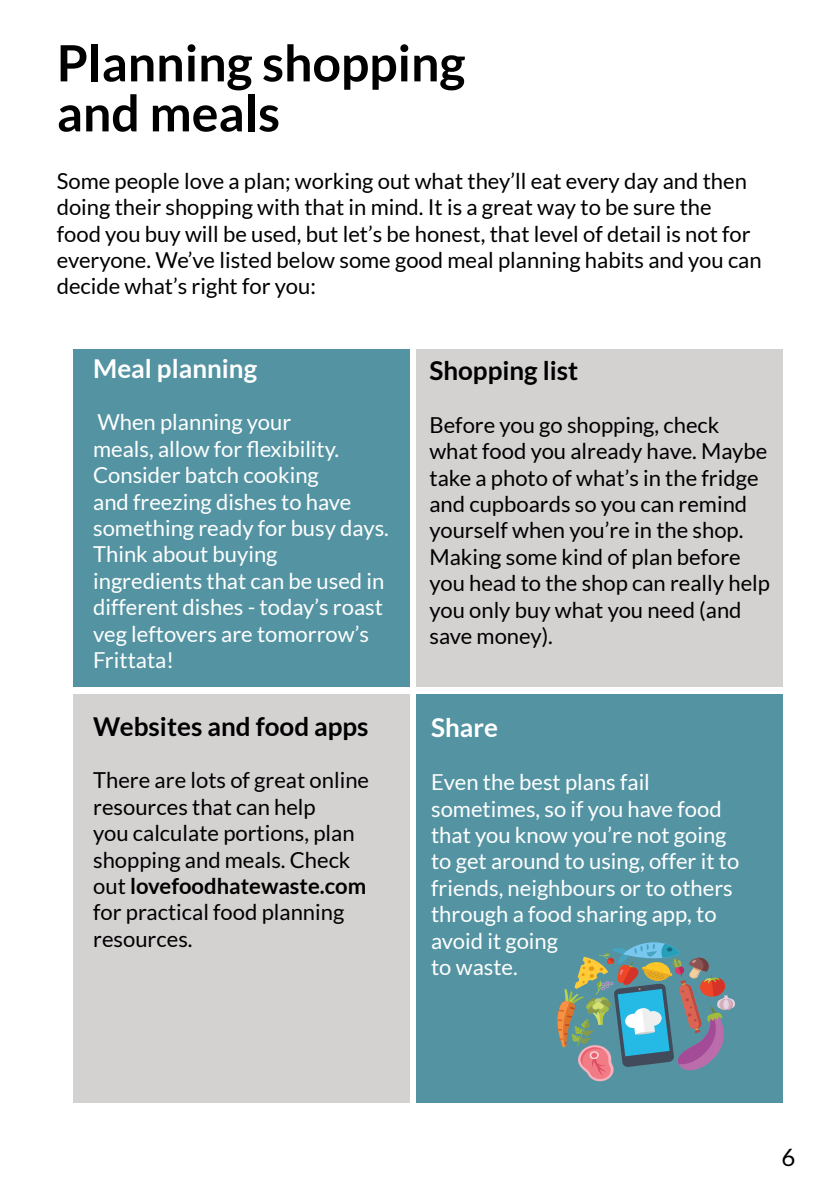
<style>
.page{position:relative;width:840px;height:1191px;background:#fff}
.page>*{position:absolute;margin:0;border:0;box-sizing:border-box;transform-origin:0 0}
.t1{font:700 50px/50px "Lato";color:#000}
.t2{font:700 26px "Lato";color:#000}
.t3{font:700 26px "Lato";color:#fff}
.t4{font:24px "Lato";color:#000}
.t5{font:22px/26.4px "Lato";color:#000}
.t6{font:22px/26.4px "Lato";color:#fff}
.s1{font-weight:700}
</style>
<div class="page">
<div style="left:73px;top:349px;width:337px;height:337px;background:#5494a2"></div>
<div style="left:73px;top:694px;width:337px;height:408px;background:#d4d1d1"></div>
<div style="left:416px;top:349px;width:366px;height:337px;background:#d4d1d1"></div>
<div style="left:416px;top:694px;width:366px;height:408px;background:#5494a2"></div>
<hr style="left:839px;top:0;width:1px;height:1191px;background:#5494a2">
<svg style="left:557px;top:942px;width:178px;height:140px"></svg>
<h1 class="t1" style="left:57px;top:37px;width:410px">Planning shopping and meals</h1>
<p class="t5" style="left:57px;top:167px;width:706px">Some people love a plan; working out what they’ll eat every day and then doing their shopping with that in mind. It is a great way to be sure the<br>food you buy will be used, but let’s be honest, that level of detail is not for everyone. We’ve listed below some good meal planning habits and you can decide what’s right for you:</p>
<p class="t3" style="left:93px;top:353px;width:165px">Meal planning</p>
<p class="t6" style="left:93px;top:409px;width:297px">When planning your<br>meals, allow for flexibility.<br>Consider batch cooking<br>and freezing dishes to have something ready for busy days.<br>Think about buying ingredients that can be used in different dishes - today’s roast veg leftovers are tomorrow’s<br>Frittata!</p>
<p class="t2" style="left:93px;top:711px;width:277px">Websites and food apps</p>
<p class="t5" style="left:93px;top:767px;width:277px">There are lots of great online resources that can help<br>you calculate portions, plan shopping and meals. Check out <span class="s1">lovefoodhatewaste.com </span>for practical food planning resources.</p>
<p class="t2" style="left:429px;top:355px;width:150px">Shopping list</p>
<p class="t5" style="left:429px;top:411px;width:342px">Before you go shopping, check what food you already have. Maybe take a photo of what’s in the fridge and cupboards so you can remind yourself when you’re in the shop.<br>Making some kind of plan before you head to the shop can really help you only buy what you need (and save money).</p>
<p class="t3" style="left:431px;top:713px;width:68px">Share</p>
<p class="t6" style="left:431px;top:769px;width:309px">Even the best plans fail sometimes, so if you have food that you know you’re not going to get around to using, offer it to friends, neighbours or to others through a food sharing app, to avoid it going<br>to waste.</p>
<p class="t4" style="left:780px;top:1143px;width:15px">6</p>
</div>
